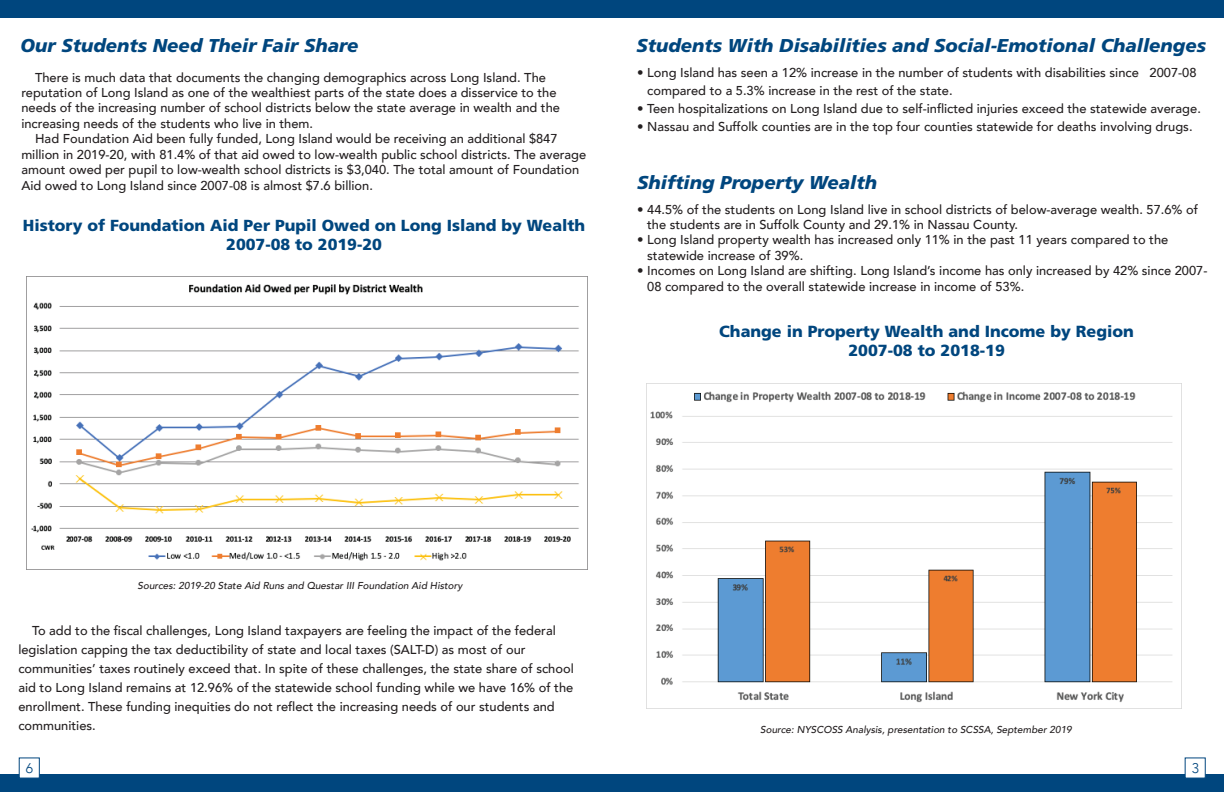
<style>
.page{position:relative;width:1224px;height:792px;background:#fff}
.page>*{position:absolute;margin:0;border:0;box-sizing:border-box;transform-origin:0 0}
.t1{font:italic 900 18.6px "Frutiger";color:#00467e}
.t2{font:900 16.1px/19.3px "Frutiger";color:#00467e;text-align:center}
.t3{font:900 16px/19.2px "Frutiger";color:#00467e;text-align:center}
.t4{font:300 14px "Avenir";color:#00467e}
.t5{font:500 12.9px/15.4px "Avenir";color:#231f20}
.t6{font:italic 500 10px "Avenir";color:#231f20}
</style>
<div class="page">
<img style="left:27px;top:276px;width:560px;height:294px">
<div style="left:0;top:0;width:1224px;height:18px;background:#00467e"></div>
<div style="left:0;top:774px;width:1224px;height:18px;background:#00467e"></div>
<div style="left:1185px;top:757px;width:21px;height:22px;background:#fff;border:1px solid #00467e"></div>
<div style="left:19px;top:757px;width:21px;height:22px;background:#fff;border:1px solid #00467e"></div>
<img style="left:646px;top:383px;width:536px;height:325px">
<h1 class="t1" style="left:21px;top:34px;width:339px">Our Students Need Their Fair Share</h1>
<h1 class="t1" style="left:636px;top:34px;width:571px">Students With Disabilities and Social-Emotional Challenges</h1>
<p class="t5" style="left:21px;top:69px;width:540px;text-indent:14px">There is much data that documents the changing demographics across Long Island. The reputation of Long Island as one of the wealthiest parts of the state does a disservice to the needs of the increasing number of school districts below the state average in wealth and the increasing needs of the students who live in them.</p>
<p class="t5" style="left:21px;top:130px;width:566px;text-indent:14px">Had Foundation Aid been fully funded, Long Island would be receiving an additional $847 million in 2019-20, with 81.4% of that aid owed to low-wealth public school districts. The average amount owed per pupil to low-wealth school districts is $3,040. The total amount of Foundation Aid owed to Long Island since 2007-08 is almost $7.6 billion.</p>
<p class="t3" style="left:23px;top:215px;width:564px">History of Foundation Aid Per Pupil Owed on Long Island by Wealth<br>2007-08 to 2019-20</p>
<p class="t5" style="left:647px;top:62px;width:551px;line-height:18px;text-indent:-10px">• Long Island has seen a 12% increase in the number of students with disabilities since 2007-08 compared to a 5.3% increase in the rest of the state.</p>
<p class="t5" style="left:637px;top:100px;width:565px">• Teen hospitalizations on Long Island due to self-inflicted injuries exceed the statewide average.</p>
<p class="t5" style="left:637px;top:118px;width:557px">• Nassau and Suffolk counties are in the top four counties statewide for deaths involving drugs.</p>
<h1 class="t1" style="left:637px;top:171px;width:241px">Shifting Property Wealth</h1>
<p class="t5" style="left:647px;top:201px;width:552px;text-indent:-10px">• 44.5% of the students on Long Island live in school districts of below-average wealth. 57.6% of the students are in Suffolk County and 29.1% in Nassau County.</p>
<p class="t5" style="left:647px;top:232px;width:523px;text-indent:-10px">• Long Island property wealth has increased only 11% in the past 11 years compared to the statewide increase of 39%.</p>
<p class="t5" style="left:647px;top:262px;width:562px;text-indent:-10px">• Incomes on Long Island are shifting. Long Island’s income has only increased by 42% since 2007-<br>08 compared to the overall statewide increase in income of 53%.</p>
<p class="t2" style="left:719px;top:321px;width:416px">Change in Property Wealth and Income by Region<br>2007-08 to 2018-19</p>
<p class="t6" style="left:138px;top:580px;width:326px">Sources: 2019-20 State Aid Runs and Questar III Foundation Aid History</p>
<p class="t5" style="left:18px;top:621px;width:557px;line-height:19px;text-indent:14px">To add to the fiscal challenges, Long Island taxpayers are feeling the impact of the federal legislation capping the tax deductibility of state and local taxes (SALT-D) as most of our communities’ taxes routinely exceed that. In spite of these challenges, the state share of school aid to Long Island remains at 12.96% of the statewide school funding while we have 16% of the enrollment. These funding inequities do not reflect the increasing needs of our students and communities.</p>
<p class="t4" style="left:26px;top:760px;width:9px">6</p>
<p class="t6" style="left:760px;top:724px;width:313px">Source: NYSCOSS Analysis, presentation to SCSSA, September 2019</p>
<p class="t4" style="left:1192px;top:760px;width:9px">3</p>
</div>
